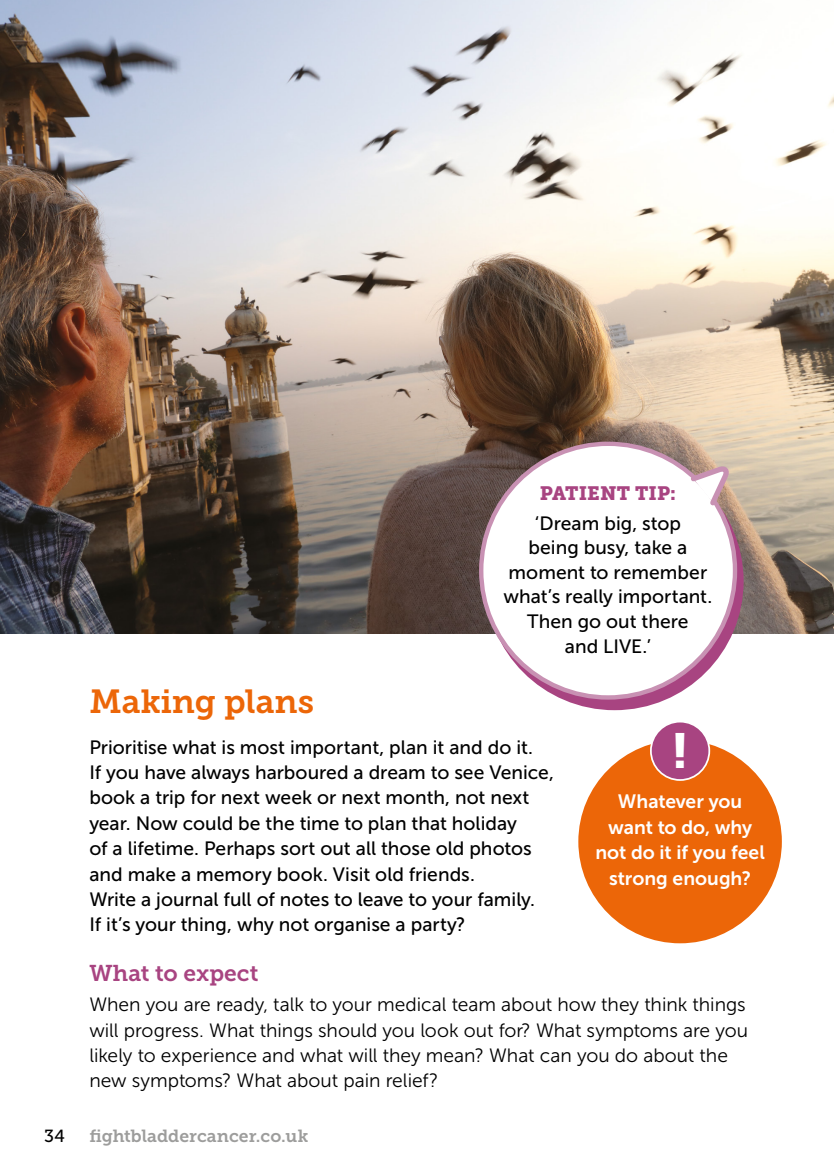
<style>
.page{position:relative;width:834px;height:1176px;background:#fff}
.page>*{position:absolute;margin:0;border:0;box-sizing:border-box;transform-origin:0 0}
.t1{font:49px "Museo Slab 900";color:#fff}
.t2{font:33.25px "Museo Slab 700";letter-spacing:-.005em;color:#ec6608}
.t3{font:22.75px "Museo Slab 700";color:#a84481}
.t4{font:19.25px/25.4px "Museo Sans 500";color:#000}
.t5{font:19.25px/25.4px "Museo Sans 300";color:#000}
.t6{font:19.25px/25.4px "Museo Sans 700";letter-spacing:-.005em;color:#fff;text-align:center}
.t7{font:19.25px "Museo Slab 900";letter-spacing:.005em;color:#a84481}
.t8{font:17.5px "Museo Slab 700";color:#9d9d9c}
.t9{font:17.5px "Museo Slab 500";color:#000}
</style>
<div class="page">
<div style="left:578px;top:740px;width:203px;height:203px;background:#ec6608;border-radius:50%"></div>
<div style="left:650px;top:721px;width:59px;height:59px;background:#a84481;border-radius:50%"></div>
<div style="left:650px;top:721px;width:60px;height:60px;border:2px solid #fff;border-radius:50%"></div>
<img style="left:0;top:0;width:833px;height:633px">
<svg style="left:485px;top:452px;width:258px;height:258px;background:#b1598f"></svg>
<div style="left:481px;top:444px;width:253px;height:253px;background:#fff;border-radius:50%"></div>
<svg style="left:686px;top:464px;width:48px;height:46px"></svg>
<p class="t7" style="left:540px;top:482px;width:137px">PATIENT TIP:</p>
<p class="t4" style="left:503px;top:511px;width:210px;line-height:24.5px;text-align:center">‘Dream big, stop<br>being busy, take a moment to remember what’s really important.<br>Then go out there<br>and LIVE.’</p>
<h2 class="t2" style="left:89px;top:683px;width:226px">Making plans</h2>
<p class="t4" style="left:89px;top:734px;width:466px">Prioritise what is most important, plan it and do it.<br>If you have always harboured a dream to see Venice, book a trip for next week or next month, not next year. Now could be the time to plan that holiday<br>of a lifetime. Perhaps sort out all those old photos and make a memory book. Visit old friends.<br>Write a journal full of notes to leave to your family.<br>If it’s your thing, why not organise a party?</p>
<p class="t3" style="left:89px;top:960px;width:170px">What to expect</p>
<p class="t5" style="left:89px;top:992px;width:660px">When you are ready, talk to your medical team about how they think things will progress. What things should you look out for? What symptoms are you likely to experience and what will they mean? What can you do about the new symptoms? What about pain relief?</p>
<h1 class="t1" style="left:672px;top:722px;width:16px">!</h1>
<p class="t6" style="left:595px;top:789px;width:171px">Whatever you want to do, why not do it if you feel strong enough?</p>
<p class="t9" style="left:44px;top:1126px;width:22px">34</p>
<p class="t8" style="left:89px;top:1126px;width:220px">fightbladdercancer.co.uk</p>
</div>
